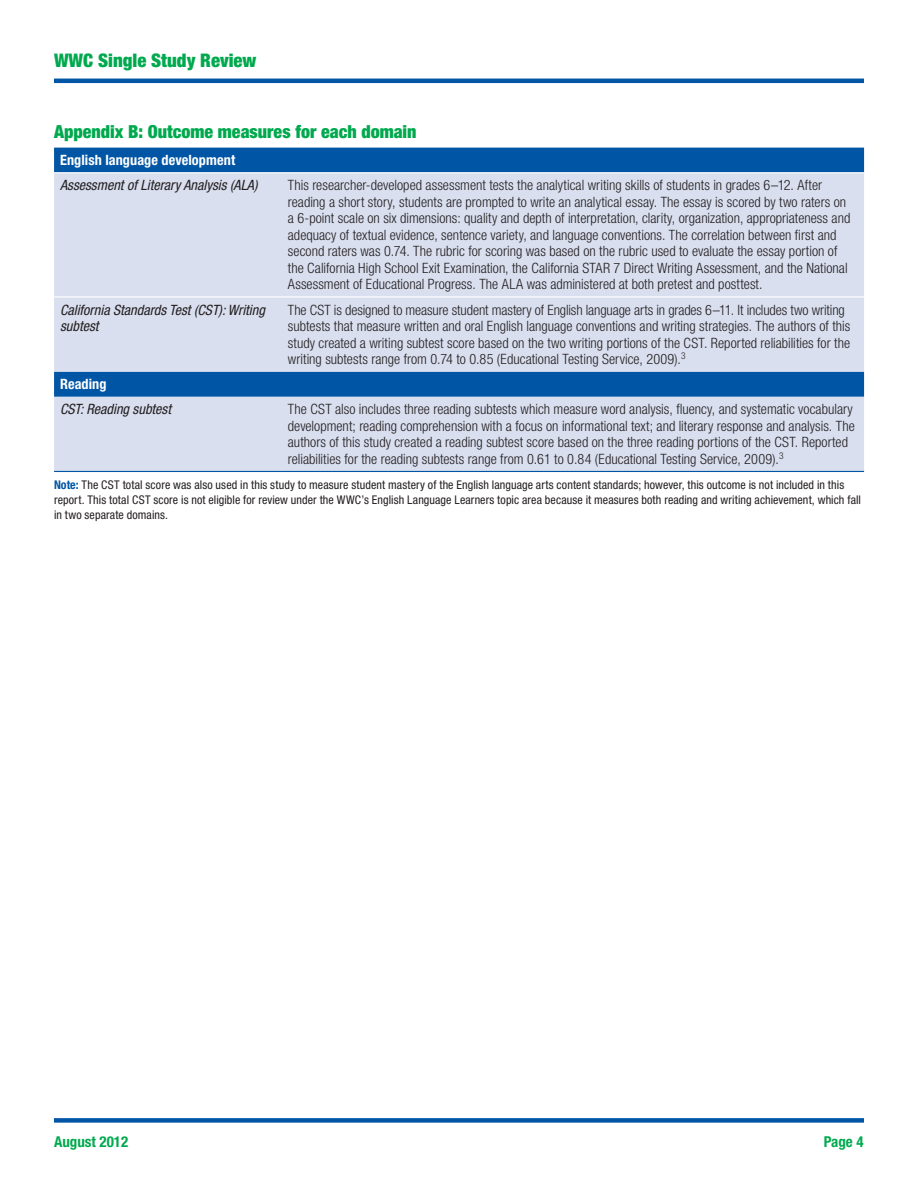
<style>
.page{position:relative;width:918px;height:1188px;background:#fff}
.page>*{position:absolute;margin:0;border:0;box-sizing:border-box;transform-origin:0 0}
.t1{font:900 condensed 18.75px "Helvetica Neue LT Std";color:#00a94e}
.Table_title{font:900 condensed 18px "Helvetica Neue LT Std";color:#00a94e}
.t2{font:700 condensed 15px "Helvetica Neue LT Std";color:#00a94e}
.Table_body_text{font:300 condensed 14.25px/16.5px "Helvetica Neue LT Std";color:#231f20}
.Table_row_head-ita{font:italic condensed 14.25px/16.5px "Helvetica Neue LT Std";color:#231f20}
.Table_sub_head_whi{font:700 condensed 14.25px "Helvetica Neue LT Std";letter-spacing:.005em;color:#fff}
.Table_note{font:condensed 12px/15px "Helvetica Neue LT Std";letter-spacing:.01em;color:#231f20}
.s1{font-weight:700;color:#0155a5}
</style>
<div class="page">
<div style="left:54px;top:1118px;width:810px;height:5px;background:#0155a5"></div>
<hr style="left:54px;top:79px;width:810px;height:4px;background:#0155a5">
<div style="left:54px;top:148px;width:810px;height:24px;background:#0155a5"></div>
<svg style="left:54px;top:173px;width:810px;height:298px;background:#c6d3e8"></svg>
<hr style="left:54px;top:296px;width:228px;height:2px;background:#fff">
<hr style="left:282px;top:296px;width:582px;height:2px;background:#fff">
<hr style="left:54px;top:471px;width:228px;height:1px;background:#0155a5">
<hr style="left:282px;top:471px;width:582px;height:1px;background:#0155a5">
<h1 class="t1" style="left:54px;top:49px;width:204px">WWC Single Study Review</h1>
<p class="Table_title" style="left:54px;top:121px;width:364px">Appendix B: Outcome measures for each domain</p>
<p class="Table_sub_head_whi" style="left:60px;top:152px;width:177px">English language development</p>
<p class="Table_row_head-ita" style="left:60px;top:178px;width:199px">Assessment of Literary Analysis (ALA)</p>
<p class="Table_body_text" style="left:288px;top:177px;width:564px">This researcher-developed assessment tests the analytical writing skills of students in grades 6–12. After reading a short story, students are prompted to write an analytical essay. The essay is scored by two raters on a 6-point scale on six dimensions: quality and depth of interpretation, clarity, organization, appropriateness and adequacy of textual evidence, sentence variety, and language conventions. The correlation between first and second raters was 0.74. The rubric for scoring was based on the rubric used to evaluate the essay portion of the California High School Exit Examination, the California STAR 7 Direct Writing Assessment, and the National Assessment of Educational Progress. The ALA was administered at both pretest and posttest.</p>
<p class="Table_row_head-ita" style="left:60px;top:302px;width:206px">California Standards Test (CST): Writing subtest</p>
<p class="Table_body_text" style="left:288px;top:301px;width:564px">The CST is designed to measure student mastery of English language arts in grades 6–11. It includes two writing subtests that measure written and oral English language conventions and writing strategies. The authors of this study created a writing subtest score based on the two writing portions of the CST. Reported reliabilities for the writing subtests range from 0.74 to 0.85 (Educational Testing Service, 2009).<sup>3</sup></p>
<p class="Table_sub_head_whi" style="left:60px;top:376px;width:48px">Reading</p>
<p class="Table_row_head-ita" style="left:60px;top:402px;width:113px">CST: Reading subtest</p>
<p class="Table_body_text" style="left:288px;top:401px;width:568px">The CST also includes three reading subtests which measure word analysis, fluency, and systematic vocabulary development; reading comprehension with a focus on informational text; and literary response and analysis. The authors of this study created a reading subtest score based on the three reading portions of the CST. Reported reliabilities for the reading subtests range from 0.61 to 0.84 (Educational Testing Service, 2009).<sup>3</sup></p>
<p class="Table_note" style="left:54px;top:477px;width:808px"><span class="s1">Note:</span> The CST total score was also used in this study to measure student mastery of the English language arts content standards; however, this outcome is not included in this report. This total CST score is not eligible for review under the WWC’s English Language Learners topic area because it measures both reading and writing achievement, which fall in two separate domains.</p>
<p class="t2" style="left:54px;top:1132px;width:76px">August 2012</p>
<p class="t2" style="left:824px;top:1132px;width:41px">Page 4</p>
</div>
